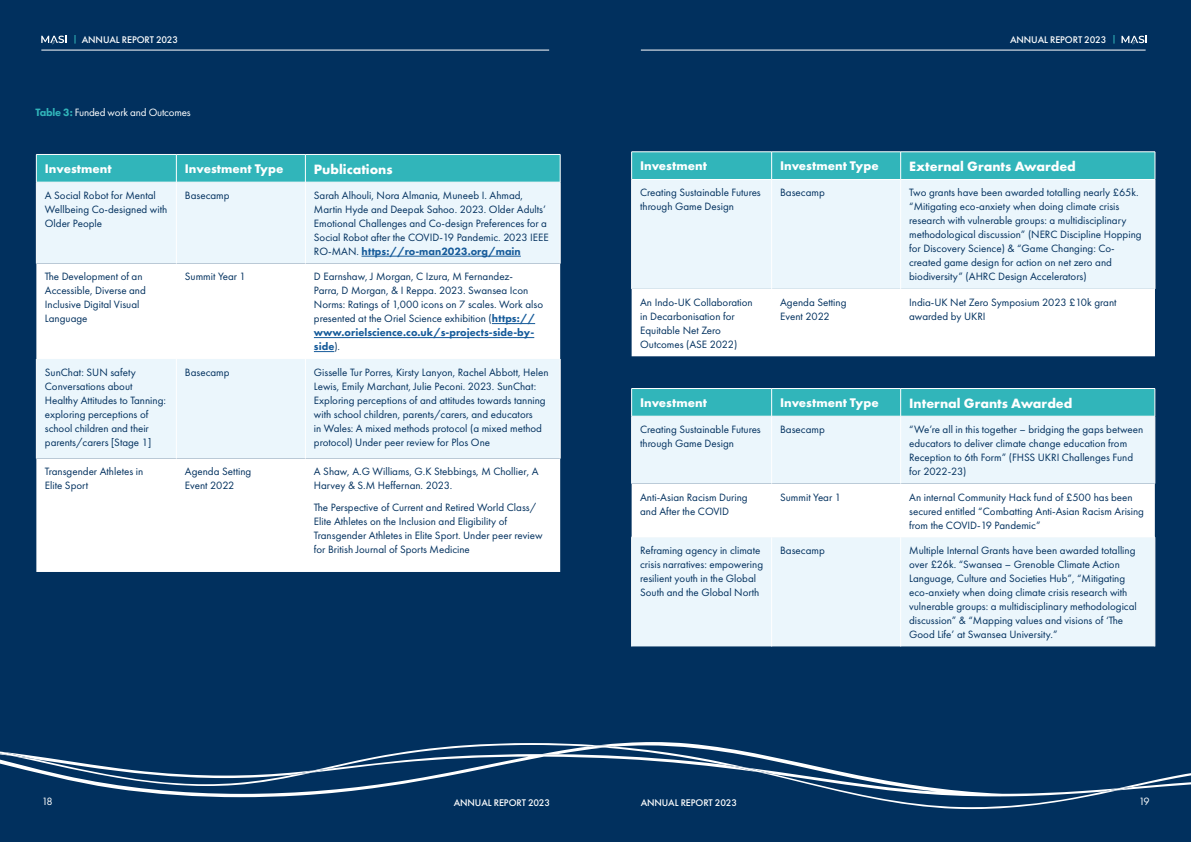
<style>
.page{position:relative;width:1191px;height:842px;background:#fff}
.page>*{position:absolute;margin:0;border:0;box-sizing:border-box;transform-origin:0 0}
.body{font:700 14px "Futura PT";color:#fff}
.body-2{font:700 13px "Futura PT";color:#fff}
.body-3{font:11px/14px "Futura PT";color:#01305e}
.t1{font:11px "Futura PT";letter-spacing:-.02em;color:#fff}
.t2{font:500 10px "Futura PT";letter-spacing:-.01em;color:#fff}
.s1{font-weight:800;color:#31b5ba}
.s2{font-weight:800;color:#165b9a}
</style>
<div class="page">
<div style="left:596px;top:0;width:595px;height:842px;background:#01305e"></div>
<div style="left:0;top:0;width:596px;height:842px;background:#01305e"></div>
<svg style="left:2px;top:742px;width:1189px;height:67px"></svg>
<hr style="left:641px;top:50px;width:504px;height:1px;background:#fff">
<hr style="left:41px;top:50px;width:508px;height:1px;background:#fff">
<svg style="left:41px;top:36px;width:26px;height:9px"></svg>
<svg style="left:1121px;top:36px;width:26px;height:9px"></svg>
<div style="left:37px;top:183px;width:523px;height:81px;background:#ebf6fc"></div>
<svg style="left:36px;top:264px;width:524px;height:308px;background:#f8fbfd"></svg>
<hr style="left:176px;top:182px;width:1px;height:82px;background:#fff">
<hr style="left:305px;top:182px;width:1px;height:82px;background:#fff">
<hr style="left:176px;top:359px;width:1px;height:100px;background:#fff">
<hr style="left:305px;top:359px;width:1px;height:100px;background:#fff">
<svg style="left:36px;top:154px;width:525px;height:28px;background:#3bb8bd"></svg>
<hr style="left:36px;top:182px;width:140px;height:1px;background:#fff">
<hr style="left:36px;top:182px;width:1px;height:82px;background:#fff">
<hr style="left:176px;top:182px;width:129px;height:1px;background:#fff">
<hr style="left:305px;top:182px;width:255px;height:1px;background:#fff">
<hr style="left:560px;top:182px;width:1px;height:82px;background:#fff">
<hr style="left:36px;top:359px;width:1px;height:100px;background:#fff">
<hr style="left:560px;top:359px;width:1px;height:100px;background:#fff">
<hr style="left:361px;top:256px;width:160px;height:1px;background:#165b9a">
<hr style="left:492px;top:323px;width:43px;height:1px;background:#165b9a">
<hr style="left:314px;top:337px;width:220px;height:1px;background:#165b9a">
<svg style="left:314px;top:351px;width:20px;height:1px"></svg>
<div style="left:632px;top:180px;width:522px;height:109px;background:#ebf6fc"></div>
<div style="left:631px;top:289px;width:524px;height:67px;background:#fff"></div>
<hr style="left:771px;top:180px;width:1px;height:109px;background:#fff">
<hr style="left:900px;top:180px;width:1px;height:109px;background:#fff">
<div style="left:631px;top:152px;width:524px;height:27px;background:#31b5ba"></div>
<hr style="left:631px;top:179px;width:140px;height:1px;background:#fff">
<hr style="left:631px;top:180px;width:1px;height:109px;background:#fff">
<hr style="left:771px;top:179px;width:129px;height:1px;background:#fff">
<hr style="left:900px;top:179px;width:255px;height:1px;background:#fff">
<hr style="left:1154px;top:180px;width:1px;height:109px;background:#fff">
<div style="left:632px;top:417px;width:522px;height:229px;background:#ebf6fc"></div>
<div style="left:631px;top:484px;width:523px;height:53px;background:#fff"></div>
<hr style="left:771px;top:416px;width:1px;height:68px;background:#fff">
<hr style="left:900px;top:416px;width:1px;height:68px;background:#fff">
<hr style="left:771px;top:537px;width:1px;height:109px;background:#fff">
<hr style="left:900px;top:537px;width:1px;height:109px;background:#fff">
<svg style="left:631px;top:388px;width:524px;height:28px;background:#3bb8bd"></svg>
<hr style="left:631px;top:416px;width:140px;height:1px;background:#fff">
<hr style="left:631px;top:416px;width:1px;height:68px;background:#fff">
<hr style="left:771px;top:416px;width:129px;height:1px;background:#fff">
<hr style="left:900px;top:416px;width:255px;height:1px;background:#fff">
<hr style="left:1154px;top:416px;width:1px;height:68px;background:#fff">
<hr style="left:631px;top:537px;width:140px;height:1px;background:#fff">
<hr style="left:631px;top:537px;width:1px;height:109px;background:#fff">
<hr style="left:771px;top:537px;width:129px;height:1px;background:#fff">
<hr style="left:900px;top:537px;width:255px;height:1px;background:#fff">
<hr style="left:1154px;top:537px;width:1px;height:109px;background:#fff">
<p class="t2" style="left:82px;top:33px;width:98px">ANNUAL REPORT 2023</p>
<p class="t2" style="left:1010px;top:33px;width:98px">ANNUAL REPORT 2023</p>
<p class="t1" style="left:36px;top:106px;width:157px"><span class="s1">Table 3:</span> Funded work and Outcomes</p>
<p class="body-2" style="left:45px;top:160px;width:68px">Investment</p>
<p class="body-2" style="left:185px;top:160px;width:100px">Investment Type</p>
<p class="body" style="left:314px;top:160px;width:80px">Publications</p>
<p class="body-3" style="left:45px;top:188px;width:124px">A Social Robot for Mental<br>Wellbeing Co-designed with<br>Older People</p>
<p class="body-3" style="left:185px;top:188px;width:46px">Basecamp</p>
<p class="body-3" style="left:314px;top:188px;width:236px">Sarah Alhouli, Nora Almania, Muneeb I. Ahmad, Martin Hyde and Deepak Sahoo. 2023. Older Adults’ Emotional Challenges and Co-design Preferences for a Social Robot after the COVID-19 Pandemic. 2023 IEEE RO-MAN. <span class="s2">https://ro-man2023.org/main</span></p>
<p class="body-3" style="left:45px;top:270px;width:103px">The Development of an<br>Accessible, Diverse and<br>Inclusive Digital Visual<br>Language</p>
<p class="body-3" style="left:185px;top:270px;width:62px">Summit Year 1</p>
<p class="body-3" style="left:314px;top:270px;width:231px">D Earnshaw, J Morgan, C Izura, M Fernandez-<br>Parra, D Morgan, &amp; I Reppa. 2023. Swansea Icon Norms: Ratings of 1,000 icons on 7 scales. Work also presented at the Oriel Science exhibition (<span class="s2">https:// www.orielscience.co.uk/s-projects-side-by&shy;side</span>).</p>
<p class="body-3" style="left:45px;top:365px;width:123px">SunChat: SUN safety<br>Conversations about<br>Healthy Attitudes to Tanning: exploring perceptions of school children and their parents/carers [Stage 1]</p>
<p class="body-3" style="left:185px;top:365px;width:46px">Basecamp</p>
<p class="body-3" style="left:314px;top:365px;width:236px">Gisselle Tur Porres, Kirsty Lanyon, Rachel Abbott, Helen Lewis, Emily Marchant, Julie Peconi. 2023. SunChat:<br>Exploring perceptions of and attitudes towards tanning with school children, parents/carers, and educators<br>in Wales: A mixed methods protocol (a mixed method protocol) Under peer review for Plos One</p>
<p class="body-3" style="left:45px;top:465px;width:100px">Transgender Athletes in<br>Elite Sport</p>
<p class="body-3" style="left:185px;top:465px;width:68px">Agenda Setting<br>Event 2022</p>
<p class="body-3" style="left:314px;top:465px;width:226px">A Shaw, A.G Williams, G.K Stebbings, M Chollier, A<br>Harvey &amp; S.M Heffernan. 2023.</p>
<p class="body-3" style="left:314px;top:501px;width:230px">The Perspective of Current and Retired World Class/ Elite Athletes on the Inclusion and Eligibility of Transgender Athletes in Elite Sport. Under peer review for British Journal of Sports Medicine</p>
<p class="body-2" style="left:640px;top:157px;width:68px">Investment</p>
<p class="body-2" style="left:780px;top:157px;width:100px">Investment Type</p>
<p class="body" style="left:909px;top:157px;width:168px">External Grants Awarded</p>
<p class="body-3" style="left:640px;top:186px;width:122px">Creating Sustainable Futures through Game Design</p>
<p class="body-3" style="left:780px;top:186px;width:46px">Basecamp</p>
<p class="body-3" style="left:909px;top:186px;width:234px">Two grants have been awarded totalling nearly £65k. “Mitigating eco-anxiety when doing climate crisis research with vulnerable groups: a multidisciplinary methodological discussion” (NERC Discipline Hopping for Discovery Science) &amp; “Game Changing: Co&shy;created game design for action on net zero and biodiversity” (AHRC Design Accelerators)</p>
<p class="body-3" style="left:640px;top:295px;width:114px">An Indo-UK Collaboration in Decarbonisation for<br>Equitable Net Zero<br>Outcomes (ASE 2022)</p>
<p class="body-3" style="left:780px;top:295px;width:68px">Agenda Setting<br>Event 2022</p>
<p class="body-3" style="left:909px;top:295px;width:209px">India-UK Net Zero Symposium 2023 £10k grant awarded by UKRI</p>
<p class="body-2" style="left:640px;top:394px;width:68px">Investment</p>
<p class="body-2" style="left:780px;top:394px;width:100px">Investment Type</p>
<p class="body" style="left:909px;top:394px;width:165px">Internal Grants Awarded</p>
<p class="body-3" style="left:640px;top:422px;width:122px">Creating Sustainable Futures through Game Design</p>
<p class="body-3" style="left:780px;top:422px;width:46px">Basecamp</p>
<p class="body-3" style="left:909px;top:422px;width:236px">“We’re all in this together – bridging the gaps between educators to deliver climate change education from Reception to 6th Form” (FHSS UKRI Challenges Fund for 2022-23)</p>
<p class="body-3" style="left:640px;top:490px;width:109px">Anti-Asian Racism During and After the COVID</p>
<p class="body-3" style="left:780px;top:490px;width:62px">Summit Year 1</p>
<p class="body-3" style="left:909px;top:490px;width:236px">An internal Community Hack fund of £500 has been secured entitled “Combatting Anti-Asian Racism Arising from the COVID-19 Pandemic”</p>
<p class="body-3" style="left:640px;top:543px;width:124px">Reframing agency in climate crisis narratives: empowering resilient youth in the Global<br>South and the Global North</p>
<p class="body-3" style="left:780px;top:543px;width:46px">Basecamp</p>
<p class="body-3" style="left:909px;top:543px;width:229px">Multiple Internal Grants have been awarded totalling over £26k. “Swansea – Grenoble Climate Action Language, Culture and Societies Hub”, “Mitigating eco-anxiety when doing climate crisis research with vulnerable groups: a multidisciplinary methodological discussion” &amp; “Mapping values and visions of ‘The Good Life’ at Swansea University.”</p>
<p class="t1" style="left:42px;top:795px;width:12px">18</p>
<p class="t2" style="left:454px;top:797px;width:98px">ANNUAL REPORT 2023</p>
<p class="t2" style="left:640px;top:797px;width:98px">ANNUAL REPORT 2023</p>
<p class="t1" style="left:1138px;top:795px;width:13px">19</p>
</div>
